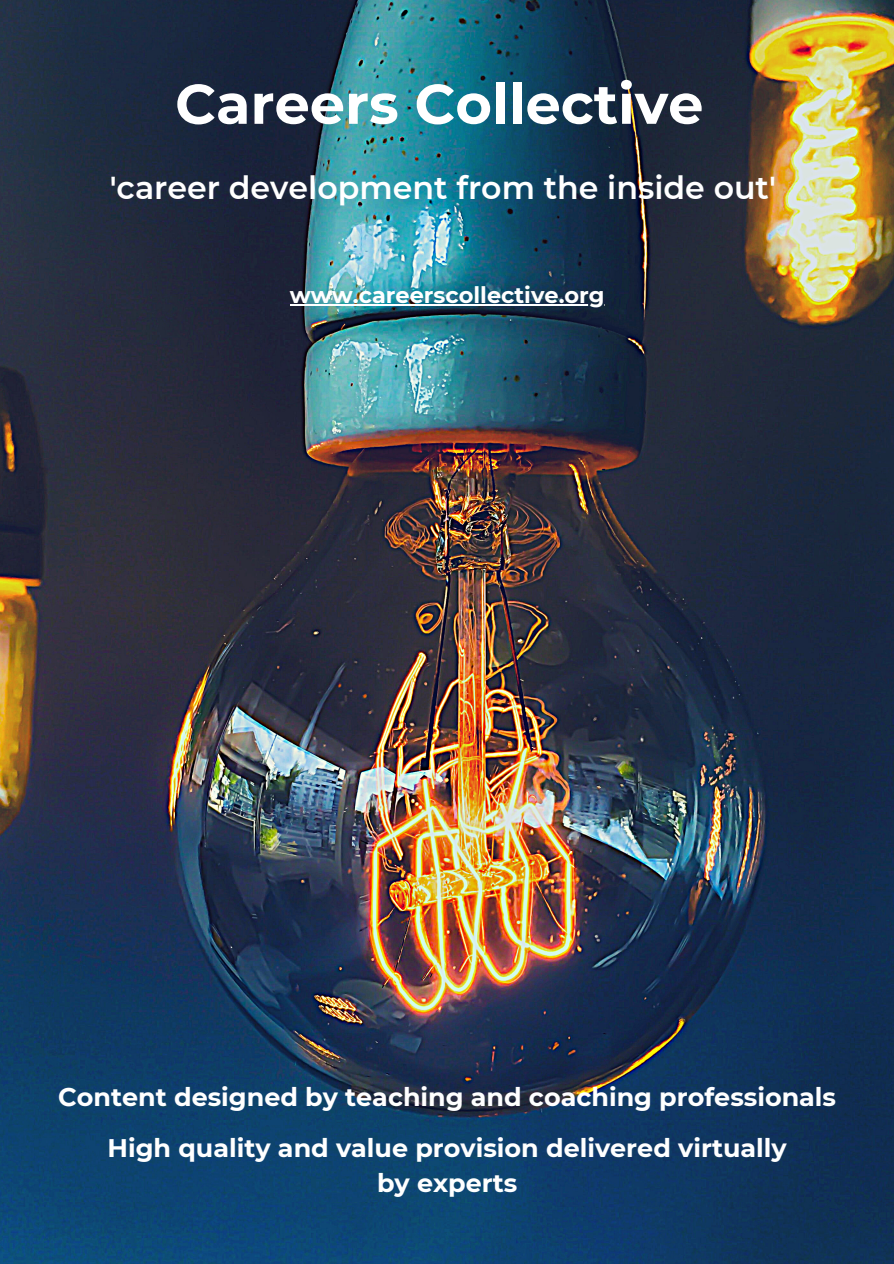
<style>
.page{position:relative;width:894px;height:1264px;background:#fff}
.page>*{position:absolute;margin:0;border:0;box-sizing:border-box;transform-origin:0 0}
.t1{font:700 55.8px "Montserrat";color:#fff}
.t2{font:600 31.65px "Montserrat";color:#fff}
.t3{font:700 25.35px "Montserrat";color:#fff}
.t4{font:700 22.5px "Montserrat";color:#fff}
</style>
<div class="page">
<img style="left:0;top:0;width:893px;height:1263px">
<hr style="left:289px;top:304px;width:315px;height:1px;background:#fff">
<p class="t1" style="left:175px;top:70px;width:529px">Careers Collective</p>
<p class="t2" style="left:110px;top:168px;width:667px">'career development from the inside out'</p>
<p class="t4" style="left:289px;top:281px;width:316px">www.careerscollective.org</p>
<p class="t3" style="left:58px;top:1081px;width:779px">Content designed by teaching and coaching professionals</p>
<p class="t3" style="left:108px;top:1132px;width:680px">High quality and value provision delivered virtually</p>
<p class="t3" style="left:377px;top:1166px;width:142px">by experts</p>
</div>
